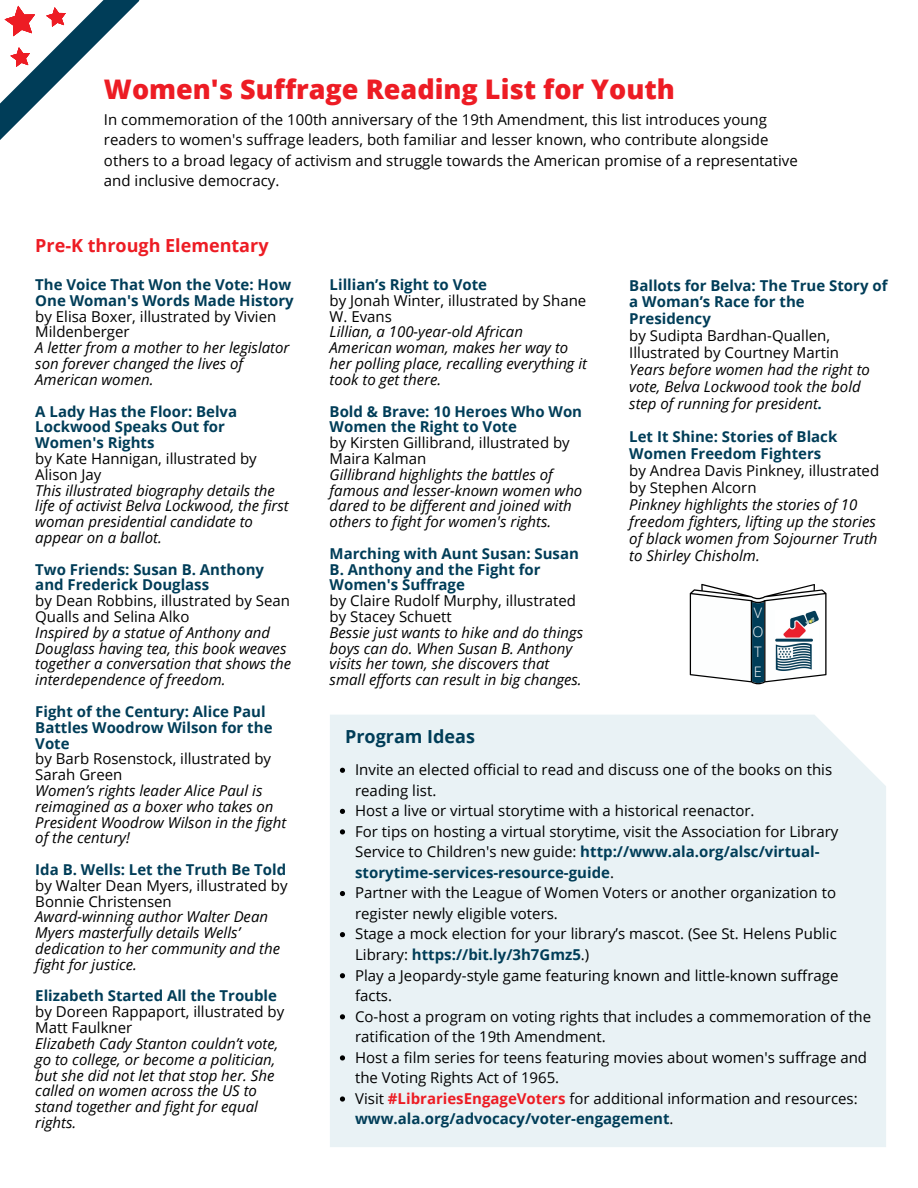
<style>
.page{position:relative;width:918px;height:1188px;background:#fff}
.page>*{position:absolute;margin:0;border:0;box-sizing:border-box;transform-origin:0 0}
.t1{font:800 27px "Open Sans";color:#ed1c24}
.t2{font:700 18px "Open Sans";color:#ed1c24}
.t3{font:700 18px "Open Sans";color:#003d58}
.t4{font:15px/20.5px "Open Sans";color:#000}
.t5{font:italic 15px/15.8px "Open Sans";color:#000}
.t6{font:700 15px/15.8px "Open Sans";color:#003d58}
.t7{font:300 14.4px/19.6px "Open Sans";color:#fff}
.s1{font-weight:700;color:#003d58}
.s2{font-weight:700;color:#ed1c24}
</style>
<div class="page">
<svg style="left:0;top:0;width:140px;height:140px"></svg>
<div style="left:330px;top:715px;width:556px;height:432px;background:#e9f2f5"></div>
<svg style="left:340px;top:768px;width:5px;height:5px"></svg>
<svg style="left:340px;top:809px;width:5px;height:5px"></svg>
<svg style="left:340px;top:829px;width:5px;height:5px"></svg>
<svg style="left:340px;top:891px;width:5px;height:5px"></svg>
<svg style="left:340px;top:932px;width:5px;height:5px"></svg>
<svg style="left:340px;top:973px;width:5px;height:5px"></svg>
<svg style="left:340px;top:1014px;width:5px;height:5px"></svg>
<svg style="left:340px;top:1055px;width:5px;height:6px"></svg>
<svg style="left:340px;top:1096px;width:5px;height:6px"></svg>
<svg style="left:690px;top:584px;width:137px;height:100px"></svg>
<img style="left:775px;top:611px;width:43px;height:61px">
<h1 class="t1" style="left:104px;top:70px;width:572px">Women's Suffrage Reading List for Youth</h1>
<p class="t4" style="left:104px;top:109px;width:695px">In commemoration of the 100th anniversary of the 19th Amendment, this list introduces young readers to women's suffrage leaders, both familiar and lesser known, who contribute alongside others to a broad legacy of activism and struggle towards the American promise of a representative and inclusive democracy.</p>
<p class="t2" style="left:35px;top:233px;width:235px">Pre-K through Elementary</p>
<p class="t6" style="left:35px;top:276px;width:260px">The Voice That Won the Vote: How<br>One Woman's Words Made History</p>
<p class="t4" style="left:35px;top:308px;width:242px;line-height:15.8px">by Elisa Boxer, illustrated by Vivien<br>Mildenberger</p>
<p class="t5" style="left:35px;top:340px;width:256px">A letter from a mother to her legislator son forever changed the lives of<br>American women.</p>
<p class="t6" style="left:35px;top:403px;width:203px">A Lady Has the Floor: Belva<br>Lockwood Speaks Out for<br>Women's Rights</p>
<p class="t4" style="left:35px;top:450px;width:223px;line-height:15.8px">by Kate Hannigan, illustrated by<br>Alison Jay</p>
<p class="t5" style="left:35px;top:482px;width:255px">This illustrated biography details the life of activist Belva Lockwood, the first woman presidential candidate to appear on a ballot.</p>
<p class="t6" style="left:35px;top:561px;width:230px">Two Friends: Susan B. Anthony and Frederick Douglass</p>
<p class="t4" style="left:35px;top:593px;width:256px;line-height:15.8px">by Dean Robbins, illustrated by Sean<br>Qualls and Selina Alko</p>
<p class="t5" style="left:35px;top:624px;width:257px">Inspired by a statue of Anthony and Douglass having tea, this book weaves together a conversation that shows the interdependence of freedom.</p>
<p class="t6" style="left:35px;top:703px;width:239px">Fight of the Century: Alice Paul<br>Battles Woodrow Wilson for the<br>Vote</p>
<p class="t4" style="left:35px;top:751px;width:237px;line-height:15.8px">by Barb Rosenstock, illustrated by<br>Sarah Green</p>
<p class="t5" style="left:35px;top:782px;width:252px">Women’s rights leader Alice Paul is reimagined as a boxer who takes on<br>President Woodrow Wilson in the fight of the century!</p>
<p class="t6" style="left:35px;top:861px;width:252px">Ida B. Wells: Let the Truth Be Told</p>
<p class="t4" style="left:35px;top:877px;width:254px;line-height:15.8px">by Walter Dean Myers, illustrated by<br>Bonnie Christensen</p>
<p class="t5" style="left:35px;top:909px;width:246px">Award-winning author Walter Dean<br>Myers masterfully details Wells’ dedication to her community and the fight for justice.</p>
<p class="t6" style="left:35px;top:988px;width:243px">Elizabeth Started All the Trouble</p>
<p class="t4" style="left:35px;top:1004px;width:250px;line-height:15.8px">by Doreen Rappaport, illustrated by<br>Matt Faulkner</p>
<p class="t5" style="left:35px;top:1035px;width:245px">Elizabeth Cady Stanton couldn’t vote, go to college, or become a politician, but she did not let that stop her. She called on women across the US to stand together and fight for equal rights.</p>
<p class="t6" style="left:330px;top:276px;width:159px">Lillian’s Right to Vote</p>
<p class="t4" style="left:330px;top:292px;width:258px;line-height:15.8px">by Jonah Winter, illustrated by Shane<br>W. Evans</p>
<p class="t5" style="left:330px;top:324px;width:259px">Lillian, a 100-year-old African<br>American woman, makes her way to her polling place, recalling everything it took to get there.</p>
<p class="t6" style="left:330px;top:403px;width:254px">Bold &amp; Brave: 10 Heroes Who Won<br>Women the Right to Vote</p>
<p class="t4" style="left:330px;top:434px;width:242px;line-height:15.8px">by Kirsten Gillibrand, illustrated by<br>Maira Kalman</p>
<p class="t5" style="left:330px;top:466px;width:254px">Gillibrand highlights the battles of famous and lesser-known women who dared to be different and joined with others to fight for women's rights.</p>
<p class="t6" style="left:330px;top:545px;width:251px">Marching with Aunt Susan: Susan<br>B. Anthony and the Fight for<br>Women's Suffrage</p>
<p class="t4" style="left:330px;top:593px;width:248px;line-height:15.8px">by Claire Rudolf Murphy, illustrated by Stacey Schuett</p>
<p class="t5" style="left:330px;top:624px;width:255px">Bessie just wants to hike and do things boys can do. When Susan B. Anthony visits her town, she discovers that small efforts can result in big changes.</p>
<p class="t3" style="left:345px;top:724px;width:131px">Program Ideas</p>
<p class="t6" style="left:629px;top:276px;width:260px;line-height:16.8px">Ballots for Belva: The True Story of a Woman’s Race for the<br>Presidency</p>
<p class="t4" style="left:629px;top:327px;width:211px;line-height:16.8px">by Sudipta Bardhan-Quallen,<br>Illustrated by Courtney Martin</p>
<p class="t5" style="left:629px;top:361px;width:242px;line-height:16.8px">Years before women had the right to vote, Belva Lockwood took the bold step of running for president<span class="s1">.</span></p>
<p class="t6" style="left:629px;top:428px;width:210px;line-height:16.8px">Let It Shine: Stories of Black<br>Women Freedom Fighters</p>
<p class="t4" style="left:629px;top:462px;width:251px;line-height:16.8px">by Andrea Davis Pinkney, illustrated by Stephen Alcorn</p>
<p class="t5" style="left:629px;top:496px;width:250px;line-height:16.8px">Pinkney highlights the stories of 10 freedom fighters, lifting up the stories of black women from Sojourner Truth to Shirley Chisholm.</p>
<p class="t7" style="left:752px;top:602px;width:13px">V<br>O<br>T<br>E</p>
<p class="t4" style="left:355px;top:759px;width:518px">Invite an elected official to read and discuss one of the books on this reading list.<br>Host a live or virtual storytime with a historical reenactor.<br>For tips on hosting a virtual storytime, visit the Association for Library Service to Children's new guide: <span class="s1">http://www.ala.org/alsc/virtual&shy;storytime-services-resource-guide</span>.<br>Partner with the League of Women Voters or another organization to register newly eligible voters.<br>Stage a mock election for your library’s mascot. (See St. Helens Public Library: <span class="s1">https://bit.ly/3h7Gmz5</span>.)<br>Play a Jeopardy-style game featuring known and little-known suffrage facts.<br>Co-host a program on voting rights that includes a commemoration of the ratification of the 19th Amendment.<br>Host a film series for teens featuring movies about women's suffrage and the Voting Rights Act of 1965.<br>Visit <span class="s2">#LibrariesEngageVoters</span> for additional information and resources: <span class="s1">www.ala.org/advocacy/voter-engagement</span>.</p>
</div>
